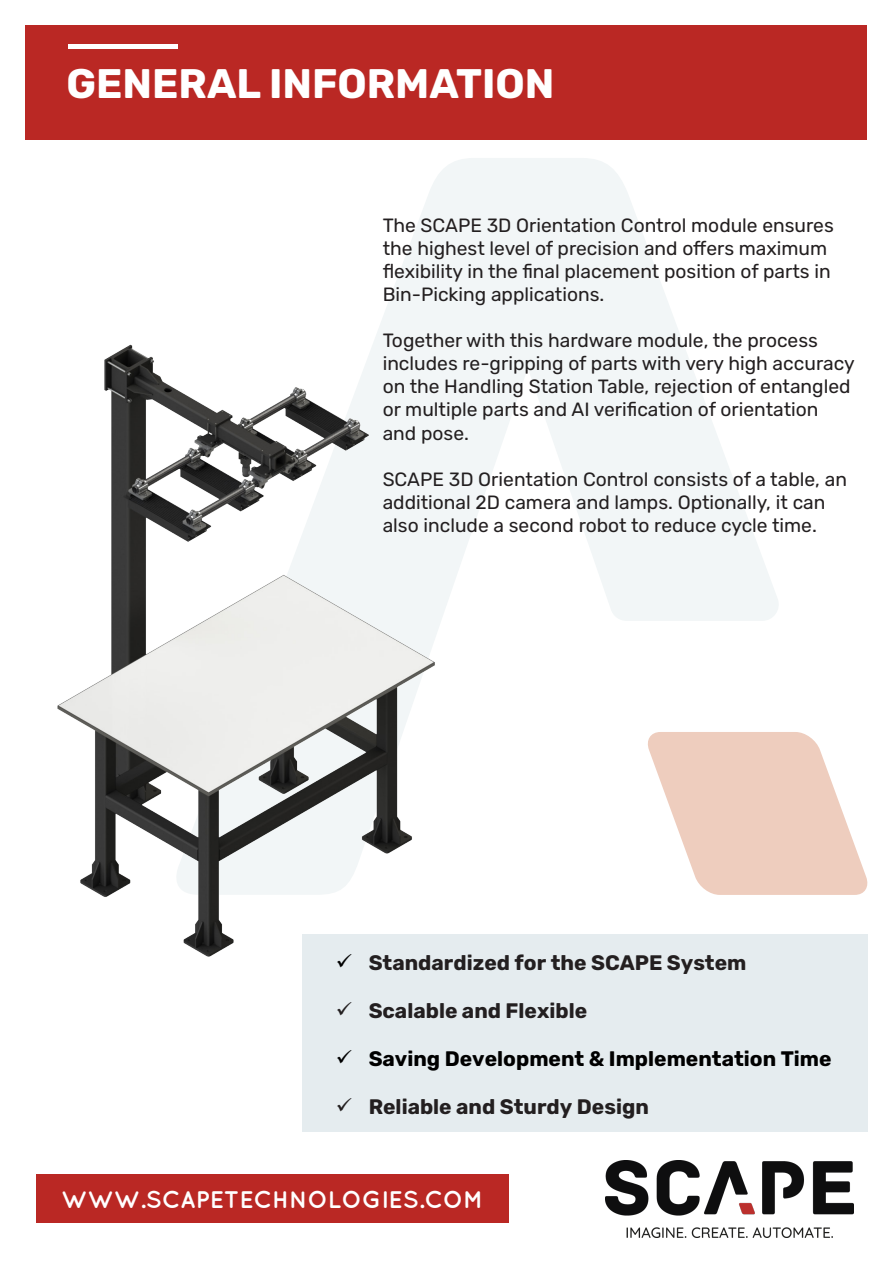
<style>
.page{position:relative;width:893px;height:1263px;background:#fff}
.page>*{position:absolute;margin:0;border:0;box-sizing:border-box;transform-origin:0 0}
.t1{font:700 41.25px "Rubik";color:#fff}
.Pa0{font:700 24px "Quicksand";color:#fff}
.t2{font:700 21px "Rubik";color:#231f20}
.t3{font:700 21px "Rubik";color:#000}
.t4{font:19.2px/23.1px "Rubik";color:#231f20}
.s1{color:#000}
</style>
<div class="page">
<div style="left:26px;top:26px;width:841px;height:114px;background:#ba2824"></div>
<hr style="left:68px;top:44px;width:110px;height:4px;background:#fff">
<img style="left:606px;top:1161px;width:248px;height:76px">
<div style="left:36px;top:1174px;width:472px;height:48px;background:#ba2824"></div>
<svg style="left:782px;top:732px;width:86px;height:163px"></svg>
<svg style="left:389px;top:158px;width:393px;height:737px"></svg>
<div style="left:302px;top:933px;width:565px;height:198px;background:#e5ecef"></div>
<img style="left:57px;top:302px;width:541px;height:655px">
<p class="t1" style="left:66px;top:61px;width:489px">GENERAL INFORMATION</p>
<p class="t4" style="left:383px;top:214px;width:453px">The SCAPE 3D Orientation Control module ensures the highest level of precision and offers maximum flexibility in the final placement position of parts in Bin-Picking applications.</p>
<p class="t4" style="left:383px;top:330px;width:473px">Together with this hardware module, the process includes re-gripping of parts with very high accuracy on the Handling Station Table, rejection of entangled or multiple parts and AI verification of orientation and pose.</p>
<p class="t4" style="left:383px;top:468px;width:466px">SCAPE 3D Orientation Control consists of a table, an additional 2D camera and lamps. Optionally, it can also include a second robot to reduce cycle time.</p>
<p class="t2" style="left:336px;top:951px;width:412px"><span class="s1">✓</span> Standardized for the SCAPE System</p>
<p class="t2" style="left:336px;top:999px;width:253px">✓ Scalable and Flexible</p>
<p class="t3" style="left:336px;top:1047px;width:497px">✓ Saving Development &amp; Implementation Time</p>
<p class="t2" style="left:336px;top:1095px;width:314px">✓ Reliable and Sturdy Design</p>
<p class="Pa0" style="left:61px;top:1185px;width:424px">WWW.SCAPETECHNOLOGIES.COM</p>
</div>
